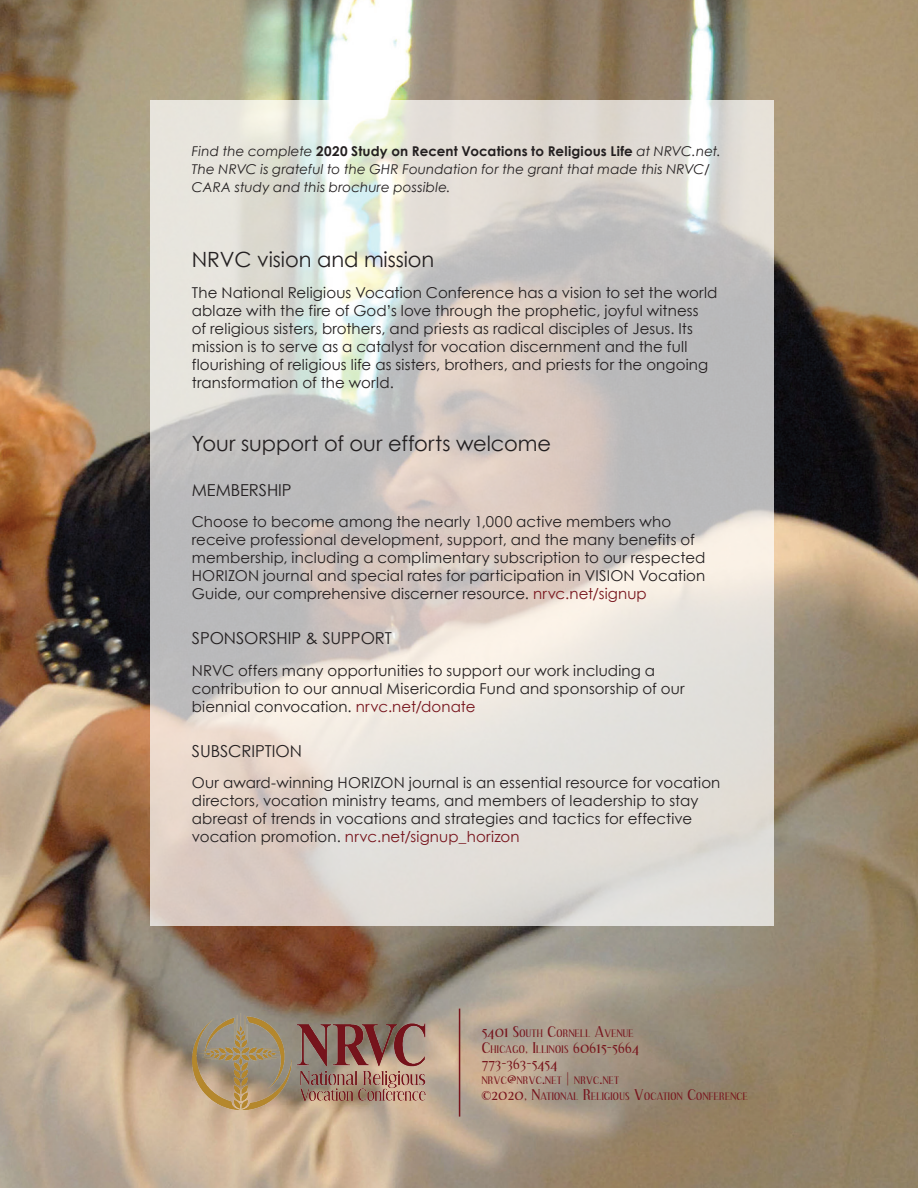
<style>
.page{position:relative;width:918px;height:1188px;background:#fff}
.page>*{position:absolute;margin:0;border:0;box-sizing:border-box;transform-origin:0 0}
.t1{font:21px "Century Gothic";letter-spacing:-.005em;color:#231f20}
.t2{font:16.5px "Century Gothic";letter-spacing:-.005em;color:#231f20}
.t3{font:15px/18px "Century Gothic";letter-spacing:.01em;color:#231f20}
.t4{font:14.25px/15.8px "Effloresce";letter-spacing:.025em;color:#77141c}
.t5{font:italic 13.5px/18px "Century Gothic";letter-spacing:.01em;color:#231f20}
.t6{font:10.05px/15.8px "Effloresce";letter-spacing:.035em;color:#77141c}
.s1{font-weight:700;font-style:normal}
.s2{color:#77141c}
.s3{font-size:14.25px}
.s4{font-size:10.05px}
</style>
<div class="page">
<img style="left:0;top:0;width:918px;height:1188px">
<img style="left:192px;top:1009px;width:245px;height:111px">
<hr style="left:459px;top:1009px;width:1px;height:108px;background:#77141c">
<svg style="left:150px;top:100px;width:623px;height:825px;background:#d8d4ce"></svg>
<p class="t5" style="left:192px;top:142px;width:531px">Find the complete <span class="s1">2020 Study on Recent Vocations to Religious Life</span> at NRVC.net.<br>The NRVC is grateful to the GHR Foundation for the grant that made this NRVC/<br>CARA study and this brochure possible.</p>
<h1 class="t1" style="left:192px;top:245px;width:244px">NRVC vision and mission</h1>
<p class="t3" style="left:192px;top:284px;width:527px">The National Religious Vocation Conference has a vision to set the world ablaze with the fire of God’s love through the prophetic, joyful witness<br>of religious sisters, brothers, and priests as radical disciples of Jesus. Its mission is to serve as a catalyst for vocation discernment and the full flourishing of religious life as sisters, brothers, and priests for the ongoing transformation of the world.</p>
<h1 class="t1" style="left:192px;top:428px;width:361px">Your support of our efforts welcome</h1>
<p class="t2" style="left:192px;top:478px;width:101px">MEMBERSHIP</p>
<p class="t3" style="left:192px;top:513px;width:515px">Choose to become among the nearly 1,000 active members who receive professional development, support, and the many benefits of membership, including a complimentary subscription to our respected HORIZON journal and special rates for participation in VISION Vocation Guide, our comprehensive discerner resource. <span class="s2">nrvc.net/signup</span></p>
<p class="t2" style="left:192px;top:627px;width:202px">SPONSORSHIP &amp; SUPPORT</p>
<p class="t3" style="left:192px;top:661px;width:494px">NRVC offers many opportunities to support our work including a contribution to our annual Misericordia Fund and sponsorship of our biennial convocation. <span class="s2">nrvc.net/donate</span></p>
<p class="t2" style="left:192px;top:739px;width:112px">SUBSCRIPTION</p>
<p class="t3" style="left:192px;top:774px;width:530px">Our award-winning HORIZON journal is an essential resource for vocation directors, vocation ministry teams, and members of leadership to stay abreast of trends in vocations and strategies and tactics for effective vocation promotion. <span class="s2">nrvc.net/signup_horizon</span></p>
<p class="t6" style="left:482px;top:1026px;width:153px"><span class="s3">5401 S</span>OUTH <span class="s3">C</span>ORNELL <span class="s3">A</span>VENUE</p>
<p class="t4" style="left:482px;top:1040px;width:159px">C<span class="s4">HICAGO</span>, I<span class="s4">LLINOIS</span> 60615-5664<br>773-363-5454</p>
<p class="t6" style="left:482px;top:1073px;width:268px">NRVC<span class="s3">@</span>NRVC<span class="s3">.</span>NET <span class="s3">|</span> NRVC<span class="s3">.</span>NET<br><span class="s3">©2020, N</span>ATIONAL <span class="s3">R</span>ELIGIOUS <span class="s3">V</span>OCATION <span class="s3">C</span>ONFERENCE</p>
</div>
